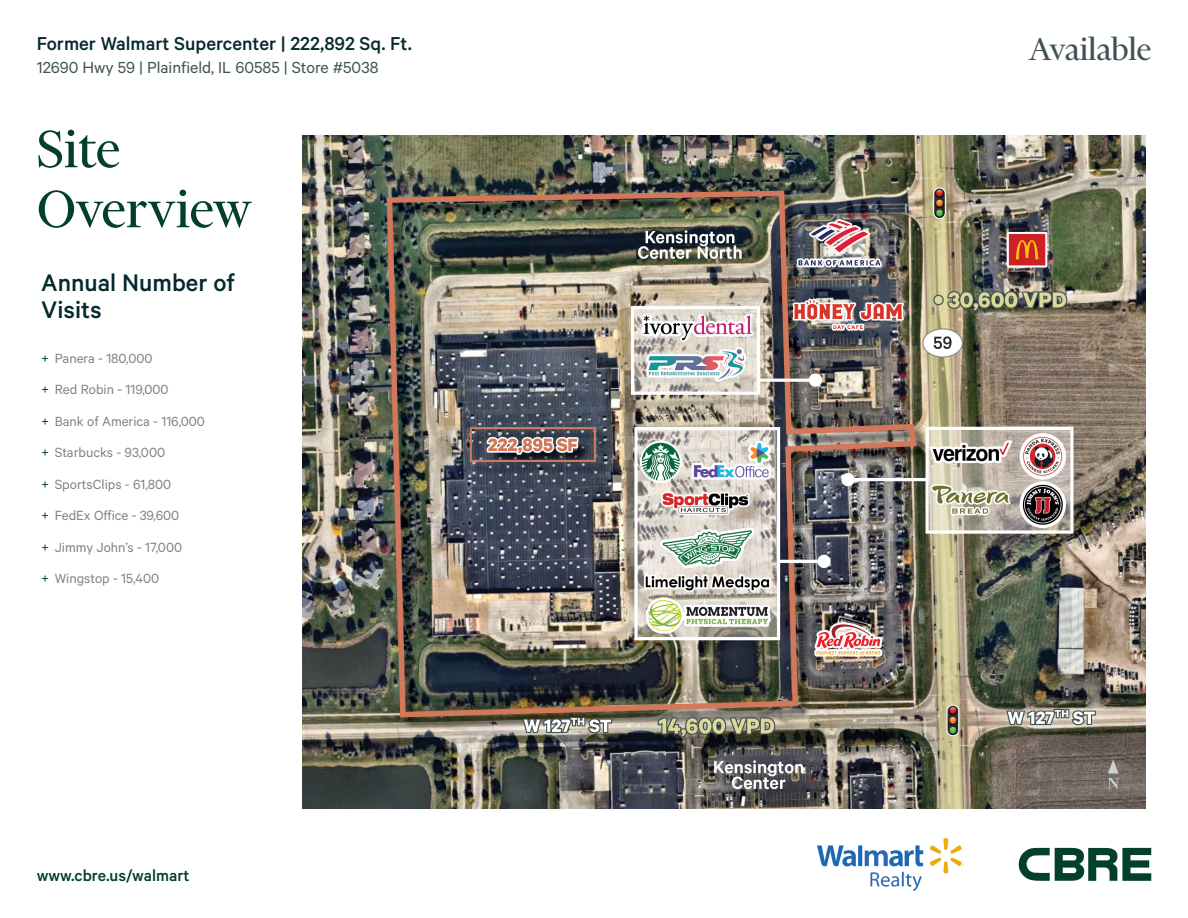
<style>
.page{position:relative;width:1188px;height:918px;background:#fff}
.page>*{position:absolute;margin:0;border:0;box-sizing:border-box;transform-origin:0 0}
.Heading_Small{font:60px/60px "Financier Display";color:#023f2c}
.t1{font:36px "Financier Display";color:#415255}
.Subheading_Small{font:500 27px/27px "Calibre";color:#05292c}
.t2{font:500 21px "Calibre";color:#05292c}
.t3{font:18px "Calibre";color:#415255}
.t4{font:500 18px "Calibre";color:#023f2c}
.t5{font:15px "Calibre";color:#808581}
.s1{color:#023f2c}
</style>
<div class="page">
<svg style="left:1019px;top:848px;width:132px;height:33px"></svg>
<img style="left:818px;top:838px;width:146px;height:53px">
<img style="left:302px;top:135px;width:843px;height:673px">
<h3 class="t2" style="left:37px;top:32px;width:377px">Former Walmart Supercenter | 222,892 Sq. Ft.</h3>
<p class="t3" style="left:37px;top:57px;width:343px">12690 Hwy 59 | Plainfield, IL 60585 | Store #5038</p>
<p class="Heading_Small" style="left:37px;top:119px;width:217px">Site<br>Overview</p>
<p class="Subheading_Small" style="left:41px;top:268px;width:195px">Annual Number of<br>Visits</p>
<p class="t5" style="left:41px;top:349px;width:113px"><span class="s1">+</span> Panera - 180,000</p>
<p class="t5" style="left:41px;top:381px;width:129px"><span class="s1">+</span> Red Robin - 119,000</p>
<p class="t5" style="left:41px;top:412px;width:165px"><span class="s1">+</span> Bank of America - 116,000</p>
<p class="t5" style="left:41px;top:444px;width:125px"><span class="s1">+</span> Starbucks - 93,000</p>
<p class="t5" style="left:41px;top:475px;width:132px"><span class="s1">+</span> SportsClips - 61,800</p>
<p class="t5" style="left:41px;top:507px;width:140px"><span class="s1">+</span> FedEx Office - 39,600</p>
<p class="t5" style="left:41px;top:538px;width:142px"><span class="s1">+</span> Jimmy John’s - 17,000</p>
<p class="t5" style="left:41px;top:570px;width:120px"><span class="s1">+</span> Wingstop - 15,400</p>
<p class="t4" style="left:37px;top:865px;width:154px">www.cbre.us/walmart</p>
<h2 class="t1" style="left:1028px;top:30px;width:124px">Available</h2>
</div>
